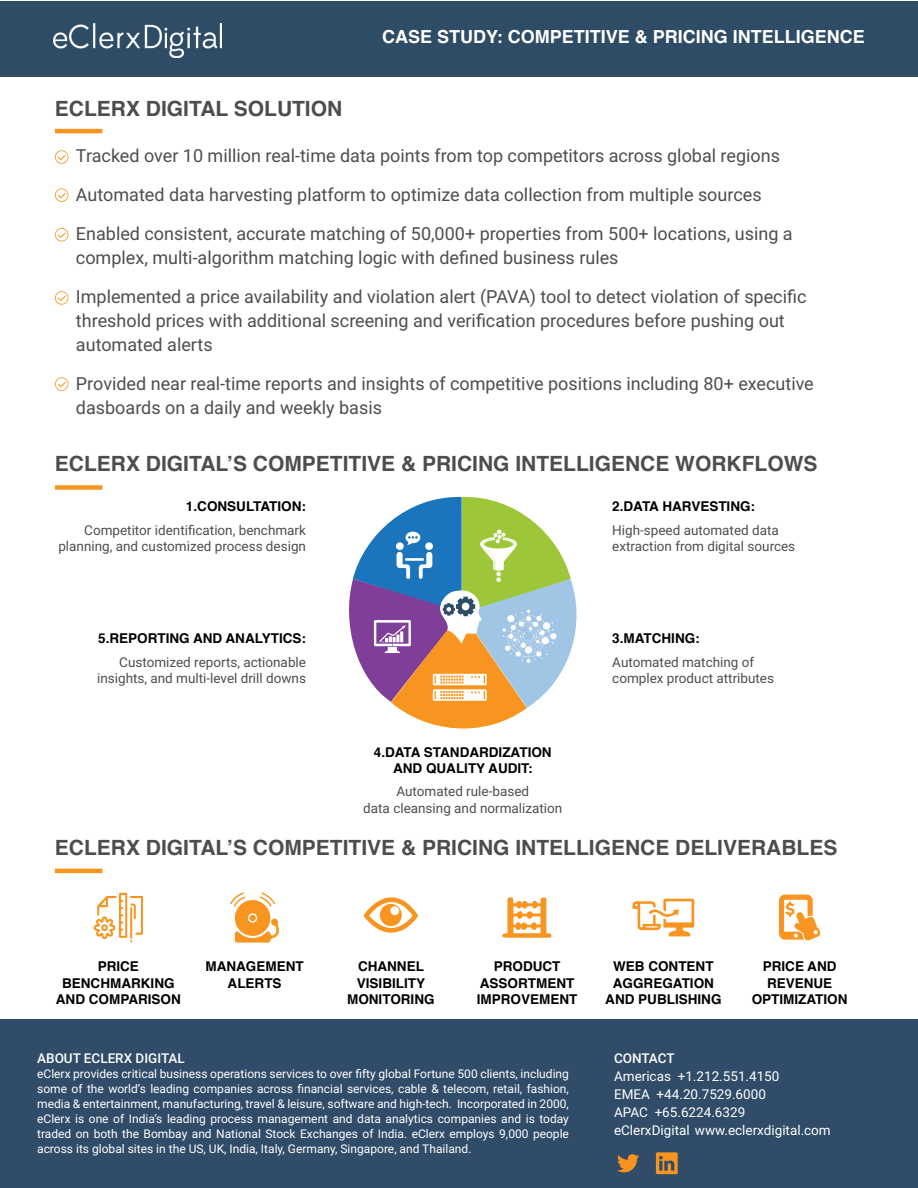
<style>
.page{position:relative;width:918px;height:1188px;background:#fff}
.page>*{position:absolute;margin:0;border:0;box-sizing:border-box;transform-origin:0 0}
.t1{font:700 21px "Helvetica";color:#4e4d4d}
.t2{font:18px/39px "Roboto";color:#4e4d4d}
.t3{font:700 18px "Helvetica";color:#fffffe}
.t4{font:13.5px/16.2px "Roboto";color:#4e4d4d;text-align:right}
.t5{font:700 13.5px/16.2px "Helvetica";color:#000101;text-align:center}
.t6{font:13.5px/18px "Roboto";color:#fff}
.t7{font:500 13.5px "Roboto";color:#fff}
.t8{font:12px/15px "Roboto";color:#fff;text-align:justify}
</style>
<div class="page">
<div style="left:1px;top:1px;width:917px;height:76px;background:#2f4c67"></div>
<div style="left:0;top:1019px;width:918px;height:169px;background:#304c68"></div>
<svg style="left:618px;top:1154px;width:21px;height:18px"></svg>
<svg style="left:656px;top:1152px;width:22px;height:22px"></svg>
<svg style="left:349px;top:496px;width:228px;height:233px"></svg>
<svg style="left:94px;top:893px;width:49px;height:49px"></svg>
<svg style="left:230px;top:893px;width:49px;height:50px"></svg>
<div style="left:249px;top:915px;width:7px;height:6px;background:#f89521;border-radius:50%"></div>
<svg style="left:364px;top:897px;width:54px;height:36px"></svg>
<svg style="left:502px;top:897px;width:49px;height:41px"></svg>
<svg style="left:632px;top:899px;width:62px;height:37px"></svg>
<svg style="left:779px;top:895px;width:42px;height:46px"></svg>
<svg style="left:55px;top:150px;width:13px;height:14px"></svg>
<svg style="left:55px;top:188px;width:13px;height:14px"></svg>
<svg style="left:55px;top:228px;width:13px;height:14px"></svg>
<svg style="left:55px;top:291px;width:13px;height:14px"></svg>
<svg style="left:55px;top:377px;width:13px;height:14px"></svg>
<hr style="left:55px;top:129px;width:47px;height:4px;background:#f7951f">
<div style="left:55px;top:485px;width:47px;height:5px;background:#f7951f"></div>
<hr style="left:55px;top:869px;width:47px;height:4px;background:#f7951f">
<img style="left:54px;top:24px;width:168px;height:33px">
<p class="t1" style="left:55px;top:92px;width:289px">ECLERX DIGITAL SOLUTION</p>
<p class="t3" style="left:382px;top:23px;width:484px">CASE STUDY: COMPETITIVE &amp; PRICING INTELLIGENCE</p>
<p class="t2" style="left:76px;top:135px;width:718px">Tracked over 10 million real-time data points from top competitors across global regions<br>Automated data harvesting platform to optimize data collection from multiple sources<br>Enabled consistent, accurate matching of 50,000+ properties from 500+ locations, using a</p>
<p class="t2" style="left:76px;top:237px;width:732px">complex, multi-algorithm matching logic with defined business rules<br>Implemented a price availability and violation alert (PAVA) tool to detect violation of specific</p>
<p class="t2" style="left:76px;top:308px;width:710px;line-height:24px">threshold prices with additional screening and verification procedures before pushing out automated alerts</p>
<p class="t2" style="left:76px;top:371px;width:739px;line-height:24px">Provided near real-time reports and insights of competitive positions including 80+ executive dasboards on a daily and weekly basis</p>
<p class="t1" style="left:55px;top:447px;width:764px">ECLERX DIGITAL’S COMPETITIVE &amp; PRICING INTELLIGENCE WORKFLOWS</p>
<p class="t5" style="left:186px;top:498px;width:122px">1.CONSULTATION:</p>
<p class="t5" style="left:612px;top:498px;width:144px">2.DATA HARVESTING:</p>
<p class="t4" style="left:58px;top:521px;width:249px">Competitor identification, benchmark planning, and customized process design</p>
<p class="t4" style="left:612px;top:521px;width:184px;text-align:left">High-speed automated data extraction from digital sources</p>
<p class="t5" style="left:98px;top:631px;width:209px">5.REPORTING AND ANALYTICS:</p>
<p class="t5" style="left:612px;top:631px;width:89px">3.MATCHING:</p>
<p class="t4" style="left:97px;top:653px;width:210px">Customized reports, actionable insights, and multi-level drill downs</p>
<p class="t4" style="left:612px;top:653px;width:163px;text-align:left">Automated matching of complex product attributes</p>
<p class="t5" style="left:374px;top:744px;width:179px">4.DATA STANDARDIZATION<br>AND QUALITY AUDIT:</p>
<p class="t4" style="left:363px;top:783px;width:201px;text-align:center">Automated rule-based<br>data cleansing and normalization</p>
<p class="t1" style="left:55px;top:830px;width:784px">ECLERX DIGITAL’S COMPETITIVE &amp; PRICING INTELLIGENCE DELIVERABLES</p>
<p class="t5" style="left:56px;top:959px;width:127px">PRICE<br>BENCHMARKING<br>AND COMPARISON</p>
<p class="t5" style="left:205px;top:959px;width:100px">MANAGEMENT<br>ALERTS</p>
<p class="t5" style="left:347px;top:959px;width:89px">CHANNEL<br>VISIBILITY<br>MONITORING</p>
<p class="t5" style="left:477px;top:959px;width:102px">PRODUCT<br>ASSORTMENT<br>IMPROVEMENT</p>
<p class="t5" style="left:605px;top:959px;width:118px">WEB CONTENT<br>AGGREGATION<br>AND PUBLISHING</p>
<p class="t5" style="left:752px;top:959px;width:97px">PRICE AND<br>REVENUE<br>OPTIMIZATION</p>
<p class="t7" style="left:37px;top:1049px;width:149px">ABOUT ECLERX DIGITAL</p>
<p class="t8" style="left:37px;top:1066px;width:533px">eClerx provides critical business operations services to over fifty global Fortune 500 clients, including some of the world’s leading companies across financial services, cable &amp; telecom, retail, fashion, media &amp; entertainment, manufacturing, travel &amp; leisure, software and high-tech. Incorporated in 2000, eClerx is one of India’s leading process management and data analytics companies and is today traded on both the Bombay and National Stock Exchanges of India. eClerx employs 9,000 people across its global sites in the US, UK, India, Italy, Germany, Singapore, and Thailand.</p>
<p class="t7" style="left:614px;top:1049px;width:62px">CONTACT</p>
<p class="t6" style="left:614px;top:1067px;width:218px">Americas +1.212.551.4150<br>EMEA +44.20.7529.6000<br>APAC +65.6224.6329<br>eClerxDigital www.eclerxdigital.com</p>
</div>
